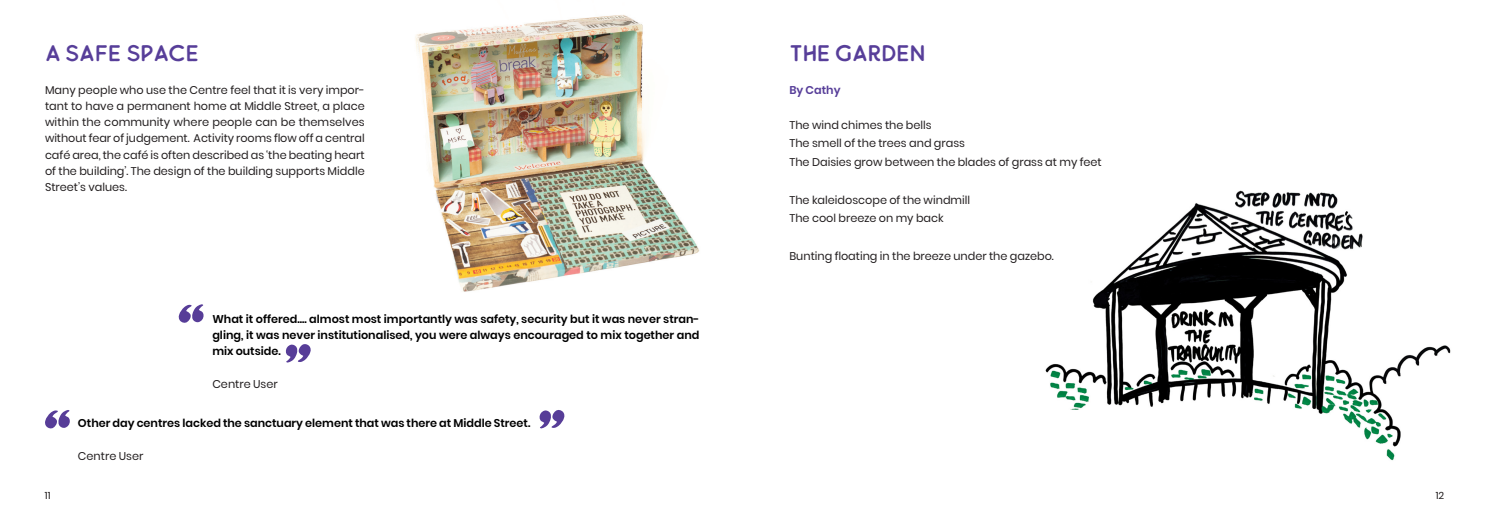
<style>
.page{position:relative;width:1489px;height:525px;background:#fff}
.page>*{position:absolute;margin:0;border:0;box-sizing:border-box;transform-origin:0 0}
.Paragraph_Style_1{font:22.5px "Buckwheat TC Sans";letter-spacing:-.025em;color:#573e99}
.Paragraph_Style_1-2{font:11.25px/16.2px "Poppins";color:#231f20;text-align:justify}
.Paragraph_Style_1-3{font:600 11.25px/16.2px "Poppins";color:#000;text-align:justify}
.Paragraph_Style_1-4{font:600 11.25px "Poppins";color:#573e99}
.t1{font:10px "Poppins";color:#231f20}
</style>
<div class="page">
<img style="left:415px;top:15px;width:285px;height:277px">
<img style="left:1045px;top:190px;width:406px;height:271px">
<div style="left:1049px;top:134px;width:31px;height:203px;background:#fff"></div>
<div style="left:1049px;top:428px;width:31px;height:68px;background:#fff"></div>
<div style="left:1384px;top:282px;width:51px;height:35px;background:#fff"></div>
<svg style="left:179px;top:304px;width:24px;height:18px"></svg>
<svg style="left:286px;top:344px;width:25px;height:18px"></svg>
<svg style="left:45px;top:410px;width:25px;height:18px"></svg>
<svg style="left:539px;top:410px;width:25px;height:18px"></svg>
<p class="Paragraph_Style_1" style="left:45px;top:39px;width:156px">A SAFE SPACE</p>
<p class="Paragraph_Style_1-2" style="left:45px;top:81px;width:321px">Many people who use the Centre feel that it is very impor&shy;tant to have a permanent home at Middle Street, a place within the community where people can be themselves without fear of judgement. Activity rooms flow off a central café area, the café is often described as ‘the beating heart of the building’. The design of the building supports Middle Street’s values.</p>
<p class="Paragraph_Style_1-3" style="left:212px;top:310px;width:488px">What it offered.... almost most importantly was safety, security but it was never stran&shy;gling, it was never institutionalised, you were always encouraged to mix together and mix outside.</p>
<p class="Paragraph_Style_1-2" style="left:212px;top:375px;width:67px">Centre User</p>
<p class="Paragraph_Style_1-3" style="left:78px;top:415px;width:454px">Other day centres lacked the sanctuary element that was there at Middle Street.</p>
<p class="Paragraph_Style_1-2" style="left:78px;top:447px;width:67px">Centre User</p>
<p class="Paragraph_Style_1" style="left:789px;top:39px;width:138px">THE GARDEN</p>
<p class="Paragraph_Style_1-4" style="left:789px;top:83px;width:52px">By Cathy</p>
<p class="Paragraph_Style_1-2" style="left:789px;top:116px;width:143px">The wind chimes the bells</p>
<p class="Paragraph_Style_1-2" style="left:789px;top:135px;width:177px">The smell of the trees and grass</p>
<p class="Paragraph_Style_1-2" style="left:789px;top:154px;width:314px">The Daisies grow between the blades of grass at my feet</p>
<p class="Paragraph_Style_1-2" style="left:789px;top:191px;width:182px">The kaleidoscope of the windmill</p>
<p class="Paragraph_Style_1-2" style="left:789px;top:210px;width:156px">The cool breeze on my back</p>
<p class="Paragraph_Style_1-2" style="left:789px;top:248px;width:266px">Bunting floating in the breeze under the gazebo.</p>
<p class="t1" style="left:45px;top:489px;width:7px">11</p>
<p class="t1" style="left:1435px;top:489px;width:10px">12</p>
</div>
